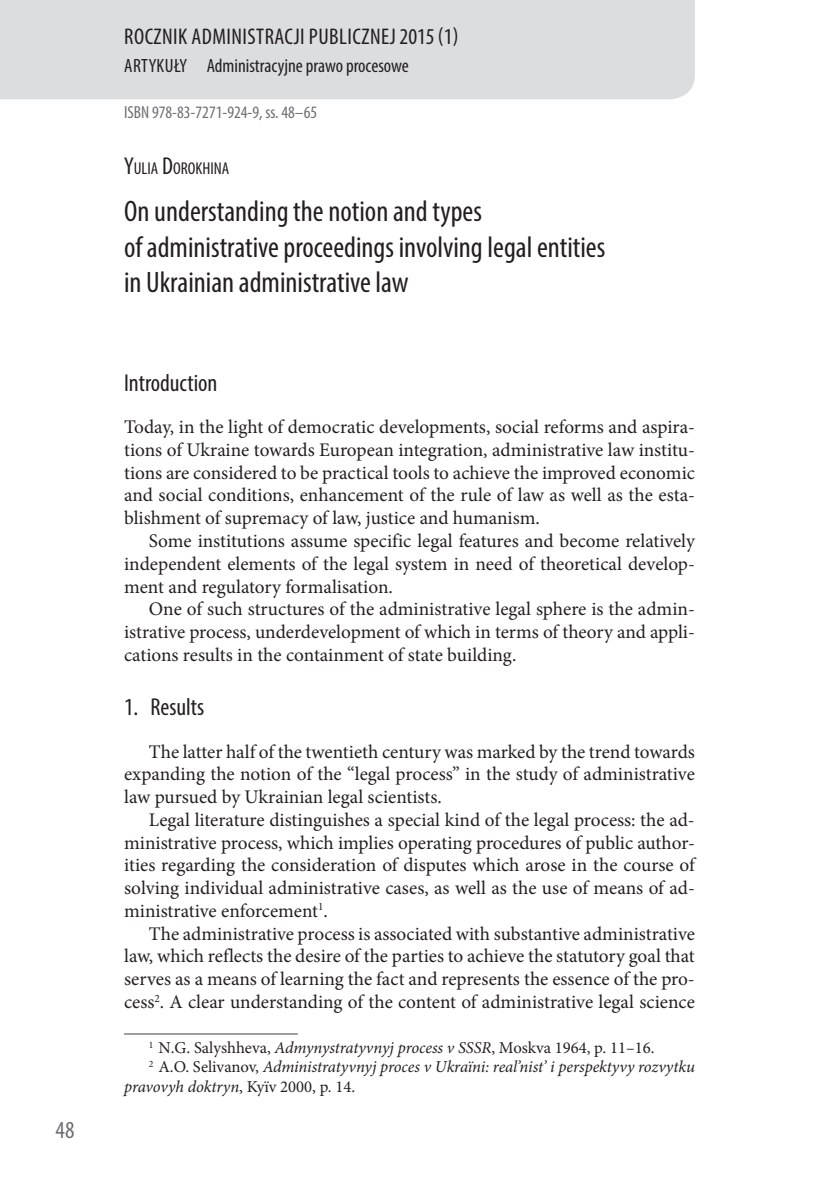
<style>
.page{position:relative;width:819px;height:1191px;background:#fff}
.page>*{position:absolute;margin:0;border:0;box-sizing:border-box;transform-origin:0 0}
.t1{font:condensed 29.75px/35.7px "Myriad Pro";color:#231f20}
.t2{font:condensed 24.5px "Myriad Pro";color:#231f20}
.t3{font:condensed 24.5px "Myriad Pro";color:#6c6d70}
.t4{font:condensed 22.75px "Myriad Pro";letter-spacing:.02em;color:#231f20}
.t5{font:19.25px/22.8px "Minion Pro";letter-spacing:-.005em;color:#231f20;text-align:justify}
.t6{font:condensed 19.25px "Myriad Pro";color:#231f20}
.t7{font:condensed 17.5px "Myriad Pro";color:#6c6d70}
.t8{font:condensed 17.15px "Myriad Pro";color:#231f20}
.t9{font:16.62px "Minion Pro";color:#231f20}
.t10{font:italic 16.62px "Minion Pro";letter-spacing:-.01em;color:#231f20}
.s1{font-size:24.5px}
.s2{font-style:italic}
.s3{font-style:normal}
</style>
<div class="page">
<div style="left:0;top:0;width:694px;height:99px;background:#dcdddf"></div>
<hr style="left:124px;top:1033px;width:174px;height:1px;background:#6c6d70">
<p class="t3" style="left:56px;top:1115px;width:20px">48</p>
<p class="t4" style="left:124px;top:23px;width:335px">ROCZNIK ADMINISTRACJI PUBLICZNEJ 2015(1)</p>
<p class="t6" style="left:124px;top:54px;width:286px">ARTYKUŁY Administracyjne prawo procesowe</p>
<p class="t7" style="left:124px;top:102px;width:194px">ISBN 978-83-7271-924-9, ss. 48–65</p>
<p class="t8" style="left:124px;top:158px;width:107px"><span class="s1">Y</span>ULIA <span class="s1">D</span>OROKHINA</p>
<h1 class="t1" style="left:124px;top:193px;width:482px">On understanding the notion and types<br>of administrative proceedings involving legal entities in Ukrainian administrative law</h1>
<p class="t2" style="left:124px;top:368px;width:95px">Introduction</p>
<p class="t5" style="left:124px;top:416px;width:572px">Today, in the light of democratic developments, social reforms and aspira&shy;tions of Ukraine towards European integration, administrative law institu&shy;tions are considered to be practical tools to achieve the improved economic and social conditions, enhancement of the rule of law as well as the esta&shy;blishment of supremacy of law, justice and humanism.</p>
<p class="t5" style="left:124px;top:529px;width:572px;text-indent:25px">Some institutions assume specific legal features and become relatively independent elements of the legal system in need of theoretical develop&shy;ment and regulatory formalisation.</p>
<p class="t5" style="left:124px;top:598px;width:572px;text-indent:25px">One of such structures of the administrative legal sphere is the admin&shy;istrative process, underdevelopment of which in terms of theory and appli&shy;cations results in the containment of state building.</p>
<p class="t2" style="left:124px;top:692px;width:82px">1. Results</p>
<p class="t5" style="left:124px;top:740px;width:572px;text-indent:25px">The latter half of the twentieth century was marked by the trend towards expanding the notion of the “legal process” in the study of administrative law pursued by Ukrainian legal scientists.</p>
<p class="t5" style="left:124px;top:808px;width:574px;text-indent:25px">Legal literature distinguishes a special kind of the legal process: the ad&shy;ministrative process, which implies operating procedures of public author&shy;ities regarding the consideration of disputes which arose in the course of solving individual administrative cases, as well as the use of means of ad&shy;ministrative enforcement<sup>1</sup>.</p>
<p class="t5" style="left:124px;top:922px;width:572px;text-indent:25px">The administrative process is associated with substantive administrative law, which reflects the desire of the parties to achieve the statutory goal that serves as a means of learning the fact and represents the essence of the pro&shy;cess<sup>2</sup>. A clear understanding of the content of administrative legal science</p>
<p class="t9" style="left:149px;top:1036px;width:507px"><sup>1</sup> N.G. Salyshheva, <span class="s2">Admynystratyvnyj process v SSSR</span>, Moskva 1964, p. 11–16.</p>
<p class="t10" style="left:149px;top:1055px;width:547px"><sup>2</sup> <span class="s3">A.O. Selivanov,</span> Administratyvnyj proces v Ukraïni: real’nist’ i perspektyvy rozvytku</p>
<p class="t9" style="left:124px;top:1075px;width:233px"><span class="s2">pravovyh doktryn</span>, Kyïv 2000, p. 14.</p>
</div>
